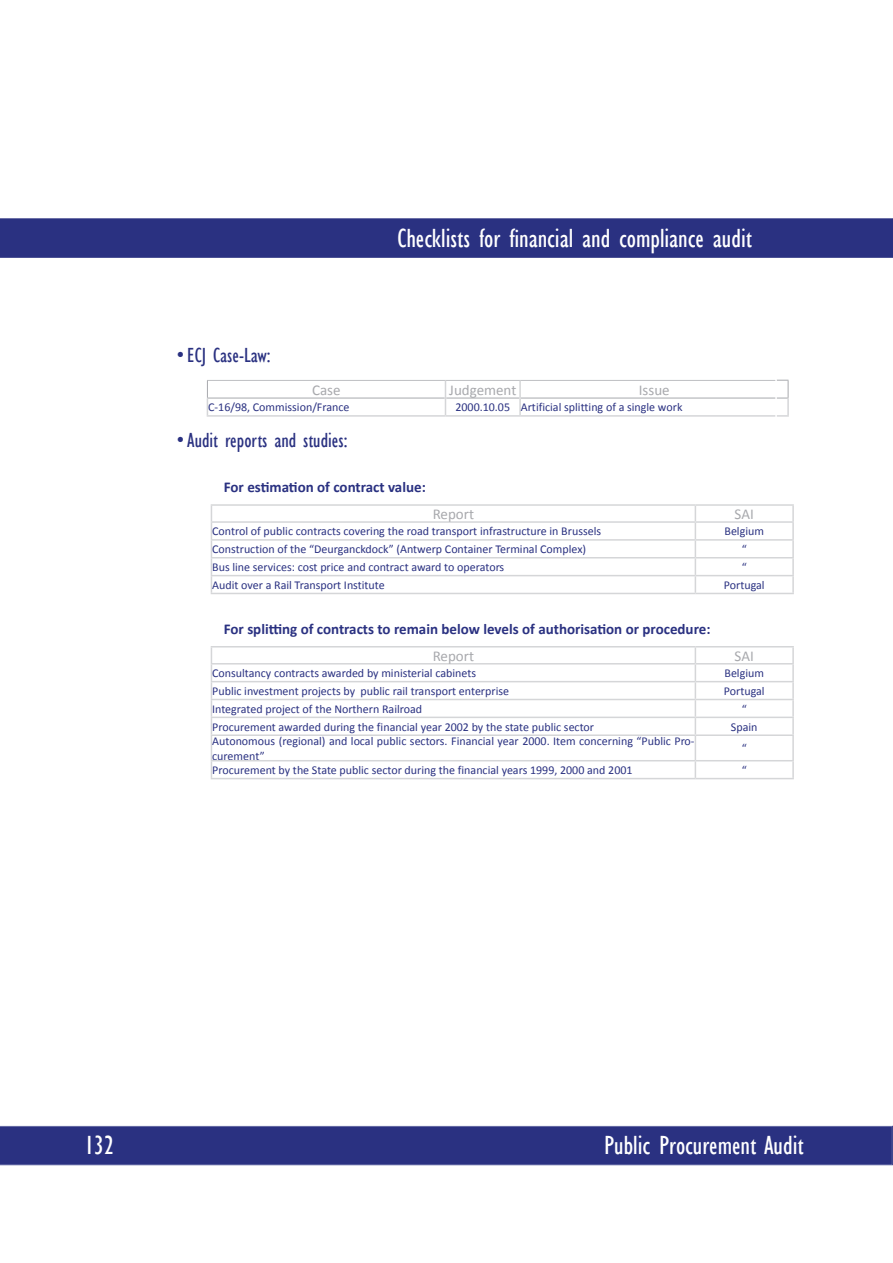
<style>
.page{position:relative;width:893px;height:1263px;background:#fff}
.page>*{position:absolute;margin:0;border:0;box-sizing:border-box;transform-origin:0 0}
.t1{font:condensed 27px "Gill Sans";color:#fff}
.titulo1_copy_3{font:condensed 21px "Gill Sans";color:#2a3181}
.Normal_3{font:700 15px "Calibri";color:#2a3181}
.TEXTO_Nota_rodape{font:15px "Calibri";color:#a8a9ad}
.TEXTO_Nota_rodape-2{font:12px/15px "Calibri";color:#2a3181}
</style>
<div class="page">
<div style="left:0;top:1126px;width:893px;height:39px;background:#2a3181"></div>
<div style="left:0;top:218px;width:893px;height:40px;background:#2a3181"></div>
<hr style="left:520px;top:380px;width:268px;height:1px;background:#a8a9ad">
<hr style="left:207px;top:398px;width:238px;height:1px;background:#a8a9ad">
<hr style="left:446px;top:398px;width:73px;height:1px;background:#a8a9ad">
<hr style="left:521px;top:398px;width:267px;height:1px;background:#a8a9ad">
<svg style="left:207px;top:381px;width:1px;height:34px"></svg>
<svg style="left:445px;top:381px;width:1px;height:34px"></svg>
<svg style="left:519px;top:381px;width:2px;height:34px"></svg>
<svg style="left:787px;top:381px;width:2px;height:34px"></svg>
<hr style="left:207px;top:415px;width:238px;height:2px;background:#d5d6d8">
<hr style="left:445px;top:415px;width:75px;height:2px;background:#d5d6d8">
<hr style="left:520px;top:415px;width:269px;height:2px;background:#d5d6d8">
<div style="left:192px;top:378px;width:585px;height:41px;border:2px solid #fff"></div>
<hr style="left:211px;top:504px;width:484px;height:2px;background:#d5d6d8">
<hr style="left:695px;top:504px;width:99px;height:2px;background:#d5d6d8">
<hr style="left:211px;top:521px;width:484px;height:2px;background:#d5d6d8">
<hr style="left:695px;top:521px;width:99px;height:2px;background:#d5d6d8">
<hr style="left:211px;top:539px;width:484px;height:2px;background:#d5d6d8">
<hr style="left:695px;top:539px;width:99px;height:2px;background:#d5d6d8">
<hr style="left:211px;top:557px;width:484px;height:1px;background:#d5d6d8">
<hr style="left:695px;top:557px;width:99px;height:1px;background:#d5d6d8">
<hr style="left:211px;top:575px;width:484px;height:1px;background:#d5d6d8">
<svg style="left:211px;top:506px;width:1px;height:87px"></svg>
<hr style="left:695px;top:575px;width:99px;height:1px;background:#d5d6d8">
<svg style="left:695px;top:506px;width:1px;height:87px"></svg>
<svg style="left:792px;top:506px;width:2px;height:87px"></svg>
<hr style="left:211px;top:593px;width:484px;height:1px;background:#d5d6d8">
<hr style="left:695px;top:593px;width:99px;height:1px;background:#d5d6d8">
<hr style="left:211px;top:646px;width:484px;height:1px;background:#d5d6d8">
<hr style="left:695px;top:646px;width:99px;height:1px;background:#d5d6d8">
<hr style="left:211px;top:663px;width:484px;height:1px;background:#d5d6d8">
<hr style="left:695px;top:663px;width:99px;height:1px;background:#d5d6d8">
<hr style="left:211px;top:681px;width:484px;height:1px;background:#d5d6d8">
<hr style="left:695px;top:681px;width:99px;height:1px;background:#d5d6d8">
<hr style="left:211px;top:699px;width:484px;height:1px;background:#d5d6d8">
<hr style="left:695px;top:699px;width:99px;height:1px;background:#d5d6d8">
<hr style="left:211px;top:717px;width:484px;height:1px;background:#d5d6d8">
<hr style="left:695px;top:717px;width:99px;height:1px;background:#d5d6d8">
<svg style="left:792px;top:647px;width:2px;height:87px"></svg>
<hr style="left:211px;top:734px;width:484px;height:2px;background:#d5d6d8">
<hr style="left:695px;top:734px;width:99px;height:2px;background:#d5d6d8">
<hr style="left:792px;top:736px;width:2px;height:24px;background:#d5d6d8">
<hr style="left:211px;top:760px;width:484px;height:1px;background:#d5d6d8">
<svg style="left:211px;top:647px;width:1px;height:131px"></svg>
<hr style="left:695px;top:760px;width:99px;height:1px;background:#d5d6d8">
<svg style="left:695px;top:647px;width:1px;height:131px"></svg>
<svg style="left:792px;top:761px;width:2px;height:17px"></svg>
<hr style="left:211px;top:778px;width:484px;height:1px;background:#d5d6d8">
<hr style="left:695px;top:778px;width:99px;height:1px;background:#d5d6d8">
<p class="titulo1_copy_3" style="left:177px;top:343px;width:95px">• ECJ Case-Law:</p>
<h1 class="t1" style="left:397px;top:222px;width:356px">Checklists for financial and compliance audit</h1>
<p class="TEXTO_Nota_rodape" style="left:312px;top:380px;width:30px">Case</p>
<p class="TEXTO_Nota_rodape" style="left:449px;top:380px;width:69px">Judgement</p>
<p class="TEXTO_Nota_rodape" style="left:639px;top:380px;width:32px">Issue</p>
<p class="TEXTO_Nota_rodape-2" style="left:208px;top:400px;width:143px">C-16/98, Commission/France</p>
<p class="TEXTO_Nota_rodape-2" style="left:455px;top:400px;width:56px">2000.10.05</p>
<p class="TEXTO_Nota_rodape-2" style="left:521px;top:400px;width:163px">Artificial splitting of a single work</p>
<p class="titulo1_copy_3" style="left:177px;top:428px;width:172px">• Audit reports and studies:</p>
<p class="Normal_3" style="left:224px;top:478px;width:203px">For estimation of contract value:</p>
<p class="TEXTO_Nota_rodape" style="left:433px;top:505px;width:43px">Report</p>
<p class="TEXTO_Nota_rodape" style="left:735px;top:505px;width:21px">SAI</p>
<p class="TEXTO_Nota_rodape-2" style="left:212px;top:524px;width:390px">Control of public contracts covering the road transport infrastructure in Brussels</p>
<p class="TEXTO_Nota_rodape-2" style="left:724px;top:524px;width:41px">Belgium</p>
<p class="TEXTO_Nota_rodape-2" style="left:212px;top:542px;width:375px">Construction of the “Deurganckdock” (Antwerp Container Terminal Complex)</p>
<p class="TEXTO_Nota_rodape-2" style="left:742px;top:542px;width:7px">“</p>
<p class="TEXTO_Nota_rodape-2" style="left:212px;top:560px;width:294px">Bus line services: cost price and contract award to operators</p>
<p class="TEXTO_Nota_rodape-2" style="left:742px;top:560px;width:7px">“</p>
<p class="TEXTO_Nota_rodape-2" style="left:212px;top:578px;width:174px">Audit over a Rail Transport Institute</p>
<p class="TEXTO_Nota_rodape-2" style="left:724px;top:578px;width:42px">Portugal</p>
<p class="Normal_3" style="left:224px;top:619px;width:488px">For splitting of contracts to remain below levels of authorisation or procedure:</p>
<p class="TEXTO_Nota_rodape" style="left:433px;top:646px;width:43px">Report</p>
<p class="TEXTO_Nota_rodape" style="left:735px;top:646px;width:21px">SAI</p>
<p class="TEXTO_Nota_rodape-2" style="left:212px;top:666px;width:265px">Consultancy contracts awarded by ministerial cabinets</p>
<p class="TEXTO_Nota_rodape-2" style="left:724px;top:666px;width:41px">Belgium</p>
<p class="TEXTO_Nota_rodape-2" style="left:212px;top:684px;width:298px">Public investment projects by public rail transport enterprise</p>
<p class="TEXTO_Nota_rodape-2" style="left:724px;top:684px;width:42px">Portugal</p>
<p class="TEXTO_Nota_rodape-2" style="left:212px;top:701px;width:212px">Integrated project of the Northern Railroad</p>
<p class="TEXTO_Nota_rodape-2" style="left:742px;top:701px;width:7px">“</p>
<p class="TEXTO_Nota_rodape-2" style="left:212px;top:719px;width:383px">Procurement awarded during the financial year 2002 by the state public sector</p>
<p class="TEXTO_Nota_rodape-2" style="left:731px;top:719px;width:28px">Spain</p>
<p class="TEXTO_Nota_rodape-2" style="left:212px;top:733px;width:484px">Autonomous (regional) and local public sectors. Financial year 2000. Item concerning “Public Pro&shy;curement”</p>
<p class="TEXTO_Nota_rodape-2" style="left:742px;top:741px;width:7px">“</p>
<p class="TEXTO_Nota_rodape-2" style="left:212px;top:763px;width:422px">Procurement by the State public sector during the financial years 1999, 2000 and 2001</p>
<p class="TEXTO_Nota_rodape-2" style="left:742px;top:763px;width:7px">“</p>
<h1 class="t1" style="left:84px;top:1129px;width:31px">132</h1>
<h1 class="t1" style="left:604px;top:1129px;width:201px">Public Procurement Audit</h1>
</div>
